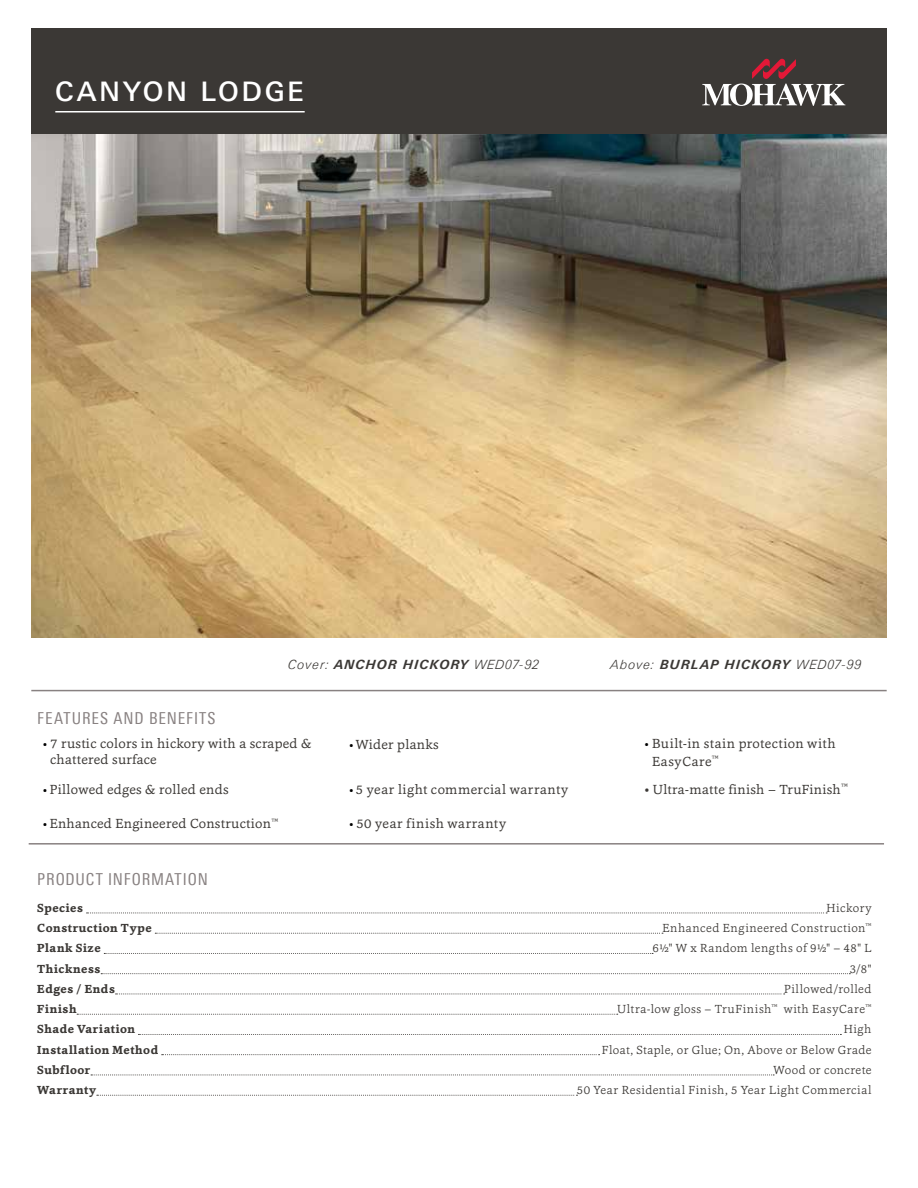
<style>
.page{position:relative;width:918px;height:1188px;background:#fff}
.page>*{position:absolute;margin:0;border:0;box-sizing:border-box;transform-origin:0 0}
.t1{font:500 27px "Linotype Univers Basic";letter-spacing:.09em;color:#fff}
.t2{font:condensed 16.5px "Linotype Univers";letter-spacing:.05em;color:#888181}
.t3{font:13.5px/16.2px "Cassia";letter-spacing:.02em;color:#3b3835}
.t4{font:13.5px/18px "Cassia";letter-spacing:.04em;color:#3b3835}
.t5{font:italic 300 12.75px "Linotype Univers Basic";letter-spacing:.045em;color:#3b3835}
.t6{font:300 12px "Cassia";letter-spacing:.04em;color:#3b3835}
.t7{font:700 12px "Cassia";letter-spacing:.05em;color:#3b3835}
.s1{font-weight:700}
.s2{font-size:12px;color:#000}
.s3{font-weight:400}
</style>
<div class="page">
<div style="left:31px;top:28px;width:856px;height:107px;background:#3b3835"></div>
<img style="left:31px;top:135px;width:856px;height:502px">
<hr style="left:31px;top:690px;width:856px;height:1px;background:#888181">
<hr style="left:29px;top:843px;width:855px;height:2px;background:#888181">
<svg style="left:87px;top:913px;width:740px;height:1px"></svg>
<svg style="left:155px;top:933px;width:508px;height:1px"></svg>
<svg style="left:104px;top:953px;width:549px;height:1px"></svg>
<svg style="left:101px;top:973px;width:749px;height:1px"></svg>
<svg style="left:116px;top:994px;width:669px;height:1px"></svg>
<svg style="left:77px;top:1014px;width:541px;height:1px"></svg>
<svg style="left:138px;top:1034px;width:703px;height:1px"></svg>
<svg style="left:162px;top:1054px;width:438px;height:1px"></svg>
<svg style="left:91px;top:1075px;width:683px;height:1px"></svg>
<svg style="left:97px;top:1095px;width:481px;height:1px"></svg>
<svg style="left:702px;top:59px;width:143px;height:47px"></svg>
<hr style="left:55px;top:111px;width:250px;height:1px;background:#fff">
<h1 class="t1" style="left:55px;top:76px;width:250px">CANYON LODGE</h1>
<p class="t5" style="left:288px;top:657px;width:253px">Cover: <span class="s1">ANCHOR HICKORY</span> WED07-92</p>
<p class="t5" style="left:610px;top:657px;width:253px">Above: <span class="s1">BURLAP HICKORY</span> WED07-99</p>
<h2 class="t2" style="left:37px;top:709px;width:180px">FEATURES AND BENEFITS</h2>
<p class="t3" style="left:50px;top:735px;width:263px;text-indent:-7px"><span class="s2">•</span> 7 rustic colors in hickory with a scraped &amp; chattered surface</p>
<p class="t3" style="left:349px;top:736px;width:91px"><span class="s2">•</span> Wider planks</p>
<p class="t4" style="left:652px;top:734px;width:185px;text-indent:-7px"><span class="s2">•</span> Built-in stain protection with<br>EasyCare<sup>™</sup></p>
<p class="t3" style="left:43px;top:781px;width:187px"><span class="s2">•</span> Pillowed edges &amp; rolled ends</p>
<p class="t3" style="left:349px;top:781px;width:220px"><span class="s2">•</span> 5 year light commercial warranty</p>
<p class="t3" style="left:645px;top:781px;width:205px">• Ultra-matte finish – TruFinish<sup>™</sup></p>
<p class="t3" style="left:43px;top:815px;width:237px"><span class="s2">•</span> Enhanced Engineered Construction<sup>™</sup></p>
<p class="t4" style="left:349px;top:814px;width:158px"><span class="s2">•</span> 50 year finish warranty</p>
<h2 class="t2" style="left:37px;top:869px;width:172px">PRODUCT INFORMATION</h2>
<p class="t7" style="left:37px;top:900px;width:47px">Species</p>
<p class="t6" style="left:826px;top:900px;width:47px">Hickory</p>
<p class="t7" style="left:37px;top:920px;width:116px">Construction Type</p>
<p class="t6" style="left:662px;top:920px;width:211px">Enhanced Engineered Construction<sup>™</sup></p>
<p class="t7" style="left:37px;top:940px;width:65px">Plank Size</p>
<p class="t6" style="left:652px;top:940px;width:221px">6<span class="s3">½</span>" W x Random lengths of 9<span class="s3">½</span>" – 48" L</p>
<p class="t7" style="left:37px;top:961px;width:65px">Thickness</p>
<p class="t6" style="left:850px;top:960px;width:23px">3/8"</p>
<p class="t7" style="left:37px;top:981px;width:79px">Edges / Ends</p>
<p class="t6" style="left:784px;top:981px;width:89px">Pillowed/rolled</p>
<p class="t7" style="left:37px;top:1001px;width:41px">Finish</p>
<p class="t6" style="left:617px;top:1001px;width:256px">Ultra-low gloss – TruFinish<sup>™</sup> with EasyCare<sup>™</sup></p>
<p class="t7" style="left:37px;top:1021px;width:99px">Shade Variation</p>
<p class="t6" style="left:844px;top:1021px;width:29px">High</p>
<p class="t7" style="left:37px;top:1042px;width:122px">Installation Method</p>
<p class="t6" style="left:602px;top:1041px;width:271px">Float, Staple, or Glue; On, Above or Below Grade</p>
<p class="t7" style="left:37px;top:1062px;width:55px">Subfloor</p>
<p class="t6" style="left:773px;top:1062px;width:100px">Wood or concrete</p>
<p class="t7" style="left:37px;top:1082px;width:60px">Warranty</p>
<p class="t6" style="left:577px;top:1082px;width:296px">50 Year Residential Finish, 5 Year Light Commercial</p>
</div>
